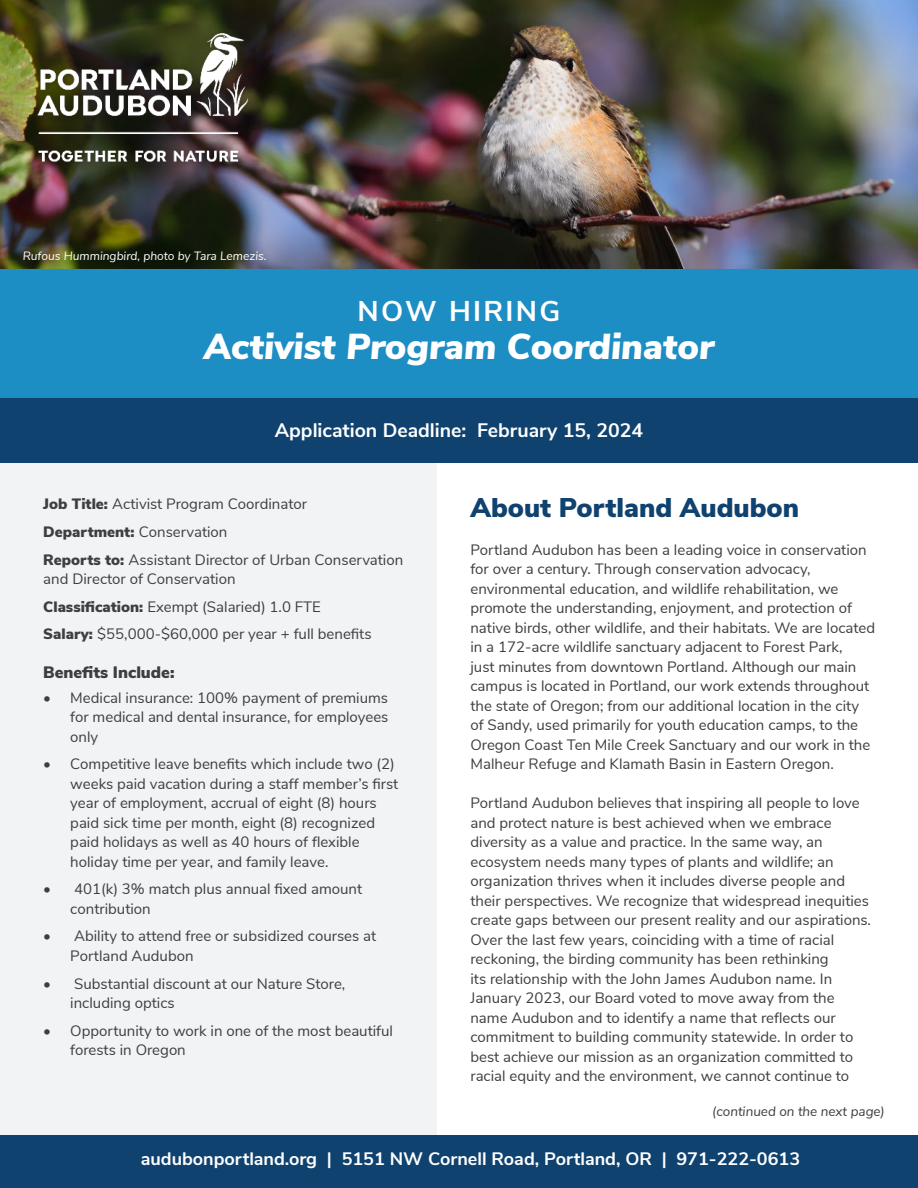
<style>
.page{position:relative;width:918px;height:1188px;background:#fff}
.page>*{position:absolute;margin:0;border:0;box-sizing:border-box;transform-origin:0 0}
.t1{font:italic 900 36px "Nunito Sans";color:#fff}
.t2{font:700 28.5px "Nunito Sans";letter-spacing:.08em;color:#fff}
.t3{font:900 27px "Nunito Sans";color:#10426f}
.t4{font:700 19.5px "Nunito Sans";color:#fff}
.t5{font:700 18px "Nunito Sans";color:#fff}
.t6{font:900 16.5px "Nunito Sans";color:#3e3e3f}
.t7{font:15px/19.5px "Nunito Sans";color:#3e3e3f}
.t8{font:italic 13.5px "Nunito Sans";color:#3e3e3f}
.t9{font:italic 12px "Nunito Sans";color:#fff}
.s1{font-weight:900}
</style>
<div class="page">
<div style="left:0;top:431px;width:437px;height:716px;background:#f2f3f4"></div>
<img style="left:0;top:0;width:918px;height:269px">
<div style="left:0;top:269px;width:918px;height:130px;background:#1d8ec4"></div>
<div style="left:0;top:398px;width:918px;height:65px;background:#10426f"></div>
<div style="left:0;top:1135px;width:918px;height:53px;background:#10426f"></div>
<div style="left:34px;top:29px;width:221px;height:140px;background:#231f20;opacity:.55"></div>
<img style="left:35px;top:31px;width:216px;height:132px">
<p class="t9" style="left:23px;top:251px;width:245px">Rufous Hummingbird, photo by Tara Lemezis.</p>
<h2 class="t2" style="left:358px;top:300px;width:204px">NOW HIRING</h2>
<h1 class="t1" style="left:204px;top:332px;width:512px">Activist Program Coordinator</h1>
<h3 class="t4" style="left:275px;top:423px;width:370px">Application Deadline: February 15, 2024</h3>
<p class="t7" style="left:43px;top:491px;width:361px;line-height:27.6px"><span class="s1">Job Title:</span> Activist Program Coordinator<br><span class="s1">Department:</span> Conservation<br><span class="s1">Reports to:</span> Assistant Director of Urban Conservation</p>
<p class="t7" style="left:43px;top:566px;width:330px;line-height:27.6px">and Director of Conservation<br><span class="s1">Classification:</span> Exempt (Salaried) 1.0 FTE<br><span class="s1">Salary:</span> $55,000-$60,000 per year + full benefits</p>
<p class="t6" style="left:43px;top:660px;width:133px">Benefits Include:</p>
<p class="t7" style="left:70px;top:689px;width:320px;text-align:justify;text-indent:-27px">• Medical insurance: 100% payment of premiums for medical and dental insurance, for employees only</p>
<p class="t7" style="left:70px;top:755px;width:330px;text-indent:-27px">• Competitive leave benefits which include two (2) weeks paid vacation during a staff member’s first year of employment, accrual of eight (8) hours paid sick time per month, eight (8) recognized paid holidays as well as 40 hours of flexible holiday time per year, and family leave.</p>
<p class="t7" style="left:70px;top:880px;width:293px;text-indent:-27px">• 401(k) 3% match plus annual fixed amount contribution</p>
<p class="t7" style="left:70px;top:927px;width:307px;text-indent:-27px">• Ability to attend free or subsidized courses at<br>Portland Audubon</p>
<p class="t7" style="left:70px;top:975px;width:277px;text-indent:-27px">• Substantial discount at our Nature Store, including optics</p>
<p class="t7" style="left:70px;top:1022px;width:324px;text-indent:-27px">• Opportunity to work in one of the most beautiful forests in Oregon</p>
<h3 class="t3" style="left:470px;top:488px;width:330px">About Portland Audubon</h3>
<p class="t7" style="left:470px;top:539px;width:406px">Portland Audubon has been a leading voice in conservation for over a century. Through conservation advocacy, environmental education, and wildlife rehabilitation, we promote the understanding, enjoyment, and protection of native birds, other wildlife, and their habitats. We are located in a 172-acre wildlife sanctuary adjacent to Forest Park,<br>just minutes from downtown Portland. Although our main campus is located in Portland, our work extends throughout the state of Oregon; from our additional location in the city of Sandy, used primarily for youth education camps, to the Oregon Coast Ten Mile Creek Sanctuary and our work in the Malheur Refuge and Klamath Basin in Eastern Oregon.</p>
<p class="t7" style="left:470px;top:793px;width:402px">Portland Audubon believes that inspiring all people to love and protect nature is best achieved when we embrace diversity as a value and practice. In the same way, an ecosystem needs many types of plants and wildlife; an organization thrives when it includes diverse people and their perspectives. We recognize that widespread inequities create gaps between our present reality and our aspirations.<br>Over the last few years, coinciding with a time of racial reckoning, the birding community has been rethinking<br>its relationship with the John James Audubon name. In January 2023, our Board voted to move away from the name Audubon and to identify a name that reflects our commitment to building community statewide. In order to best achieve our mission as an organization committed to racial equity and the environment, we cannot continue to</p>
<p class="t8" style="left:712px;top:1106px;width:174px">(continued on the next page)</p>
<p class="t5" style="left:141px;top:1152px;width:661px">audubonportland.org | 5151 NW Cornell Road, Portland, OR | 971-222-0613</p>
</div>
